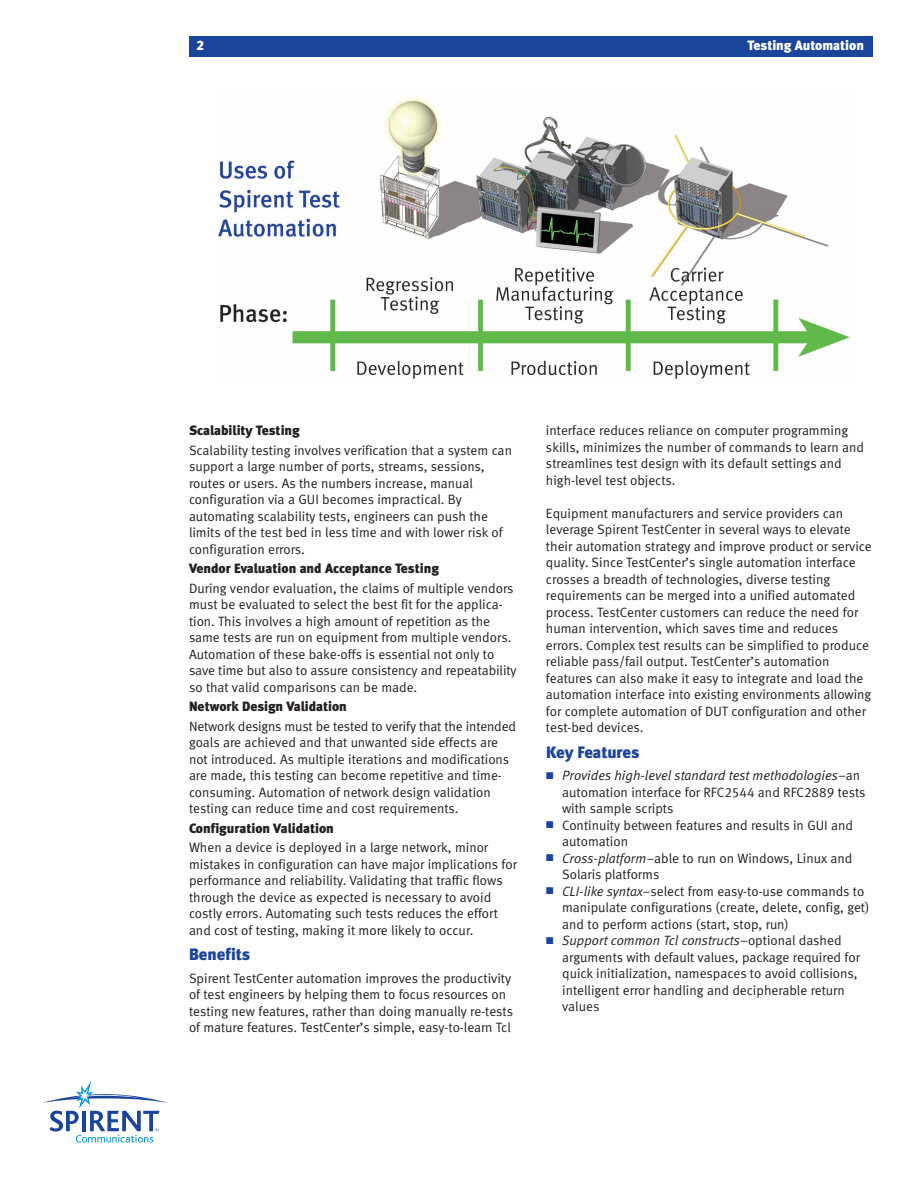
<style>
.page{position:relative;width:918px;height:1188px;background:#fff}
.page>*{position:absolute;margin:0;border:0;box-sizing:border-box;transform-origin:0 0}
.t1{font:16.5px "Meta Black LF";color:#1b449b}
.t2{font:13.5px/16.5px "Meta Normal LF";color:#231f1f}
.t3{font:13.5px "Meta Black LF";color:#231f1f}
.t4{font:13.5px "Meta Black LF";color:#fff}
.s1{color:#1b449b}
.s2{font-style:italic}
</style>
<div class="page">
<div style="left:189px;top:36px;width:684px;height:21px;background:#1b449b"></div>
<svg style="left:42px;top:1081px;width:126px;height:62px"></svg>
<img style="left:218px;top:97px;width:632px;height:281px">
<p class="t4" style="left:196px;top:40px;width:9px">2</p>
<p class="t4" style="left:748px;top:40px;width:118px">Testing Automation</p>
<p class="t3" style="left:189px;top:425px;width:112px">Scalability Testing</p>
<p class="t2" style="left:189px;top:443px;width:325px">Scalability testing involves verification that a system can support a large number of ports, streams, sessions, routes or users. As the numbers increase, manual configuration via a GUI becomes impractical. By automating scalability tests, engineers can push the limits of the test bed in less time and with lower risk of configuration errors.</p>
<p class="t3" style="left:189px;top:563px;width:251px">Vendor Evaluation and Acceptance Testing</p>
<p class="t2" style="left:189px;top:581px;width:329px">During vendor evaluation, the claims of multiple vendors must be evaluated to select the best fit for the applica&shy;tion. This involves a high amount of repetition as the same tests are run on equipment from multiple vendors.<br>Automation of these bake-offs is essential not only to save time but also to assure consistency and repeatability so that valid comparisons can be made.</p>
<p class="t3" style="left:189px;top:701px;width:159px">Network Design Validation</p>
<p class="t2" style="left:189px;top:719px;width:329px">Network designs must be tested to verify that the intended goals are achieved and that unwanted side effects are not introduced. As multiple iterations and modifications are made, this testing can become repetitive and time&shy;consuming. Automation of network design validation testing can reduce time and cost requirements.</p>
<p class="t3" style="left:189px;top:823px;width:146px">Configuration Validation</p>
<p class="t2" style="left:189px;top:840px;width:329px">When a device is deployed in a large network, minor mistakes in configuration can have major implications for performance and reliability. Validating that traffic flows through the device as expected is necessary to avoid costly errors. Automating such tests reduces the effort and cost of testing, making it more likely to occur.</p>
<p class="t1" style="left:189px;top:948px;width:63px">Benefits</p>
<p class="t2" style="left:189px;top:971px;width:326px">Spirent TestCenter automation improves the productivity of test engineers by helping them to focus resources on testing new features, rather than doing manually re-tests of mature features. TestCenter’s simple, easy-to-learn Tcl</p>
<p class="t2" style="left:546px;top:423px;width:320px">interface reduces reliance on computer programming skills, minimizes the number of commands to learn and streamlines test design with its default settings and high-level test objects.</p>
<p class="t2" style="left:546px;top:506px;width:327px">Equipment manufacturers and service providers can leverage Spirent TestCenter in several ways to elevate their automation strategy and improve product or service quality. Since TestCenter’s single automation interface crosses a breadth of technologies, diverse testing requirements can be merged into a unified automated process. TestCenter customers can reduce the need for human intervention, which saves time and reduces errors. Complex test results can be simplified to produce reliable pass/fail output. TestCenter’s automation features can also make it easy to integrate and load the automation interface into existing environments allowing for complete automation of DUT configuration and other test-bed devices.</p>
<p class="t1" style="left:546px;top:746px;width:95px">Key Features</p>
<p class="t2" style="left:562px;top:768px;width:305px;text-indent:-16px"><span class="s1">■</span> <span class="s2">Provides high-level standard test methodologies–</span>an automation interface for RFC2544 and RFC2889 tests with sample scripts</p>
<p class="t2" style="left:562px;top:818px;width:292px;text-indent:-16px"><span class="s1">■</span> Continuity between features and results in GUI and automation</p>
<p class="t2" style="left:562px;top:851px;width:292px;text-indent:-16px"><span class="s1">■</span> <span class="s2">Cross-platform–</span>able to run on Windows, Linux and<br>Solaris platforms</p>
<p class="t2" style="left:562px;top:884px;width:309px;text-indent:-16px"><span class="s1">■</span> <span class="s2">CLI-like syntax–</span>select from easy-to-use commands to manipulate configurations (create, delete, config, get) and to perform actions (start, stop, run)</p>
<p class="t2" style="left:562px;top:933px;width:299px;text-indent:-16px"><span class="s1">■</span> <span class="s2">Support common Tcl constructs–</span>optional dashed arguments with default values, package required for quick initialization, namespaces to avoid collisions, intelligent error handling and decipherable return values</p>
</div>
